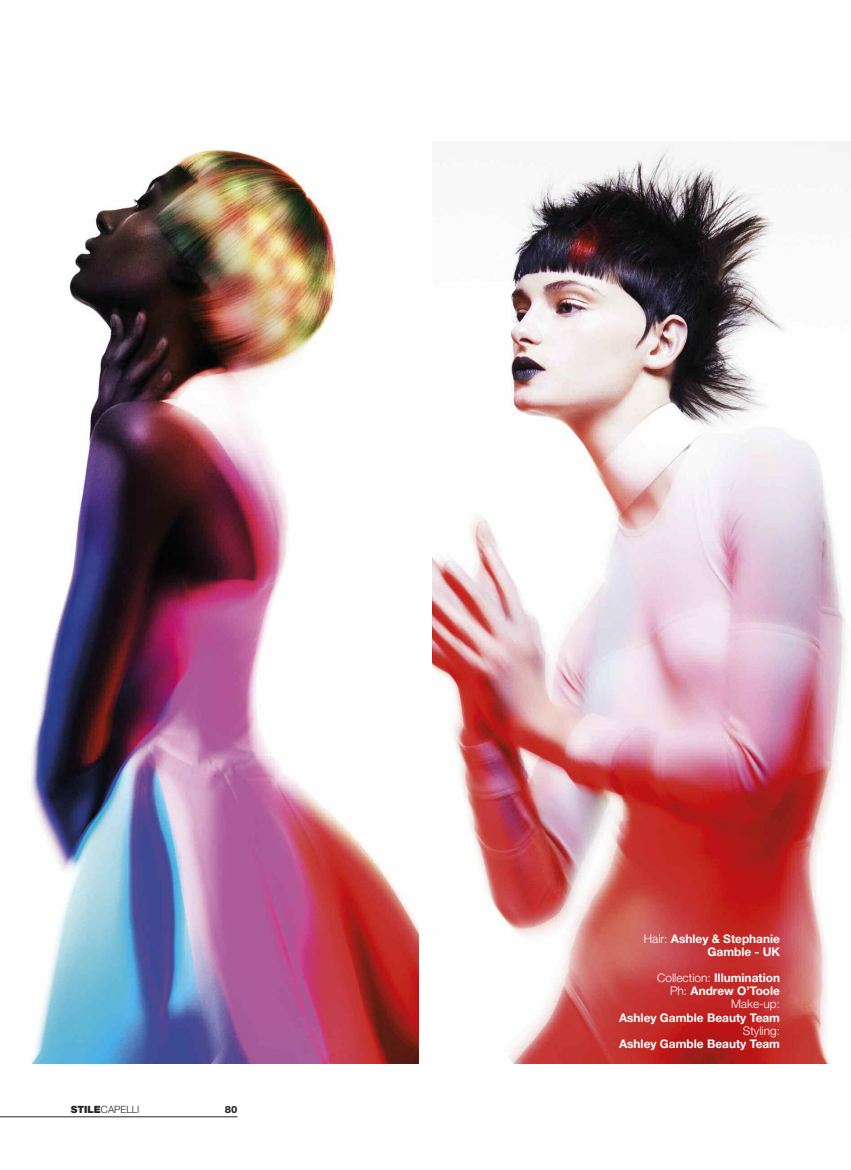
<style>
.page{position:relative;width:851px;height:1170px;background:#fff}
.page>*{position:absolute;margin:0;border:0;box-sizing:border-box;transform-origin:0 0}
.t1{font:700 11.88px/13.1px "Helvetica Neue LT Std";color:#fff;text-align:right}
.t2{font:300 11.88px "Helvetica Neue LT Std";color:#fff}
.t3{font:300 10px "Helvetica Neue LT Std";color:#272526}
.t4{font:800 10px "Helvetica Neue LT Std";color:#272526}
.s1{font-weight:900}
.s2{font-weight:300}
</style>
<div class="page">
<hr style="left:0;top:1116px;width:237px;height:1px;background:#272526">
<img style="left:432px;top:142px;width:418px;height:921px">
<img style="left:30px;top:148px;width:388px;height:915px">
<p class="t3" style="left:71px;top:1106px;width:70px"><span class="s1">STILE</span>CAPELLI</p>
<p class="t4" style="left:225px;top:1106px;width:14px">80</p>
<p class="t1" style="left:643px;top:932px;width:138px"><span class="s2">Hair:</span> Ashley &amp; Stephanie<br>Gamble - UK</p>
<p class="t1" style="left:657px;top:972px;width:124px"><span class="s2">Collection:</span> Illumination<br><span class="s2">Ph:</span> Andrew O’Toole<br><span class="s2">Make-up:</span></p>
<p class="t1" style="left:619px;top:1011px;width:162px">Ashley Gamble Beauty Team</p>
<p class="t2" style="left:742px;top:1026px;width:39px">Styling:</p>
<p class="t1" style="left:619px;top:1037px;width:162px">Ashley Gamble Beauty Team</p>
</div>
